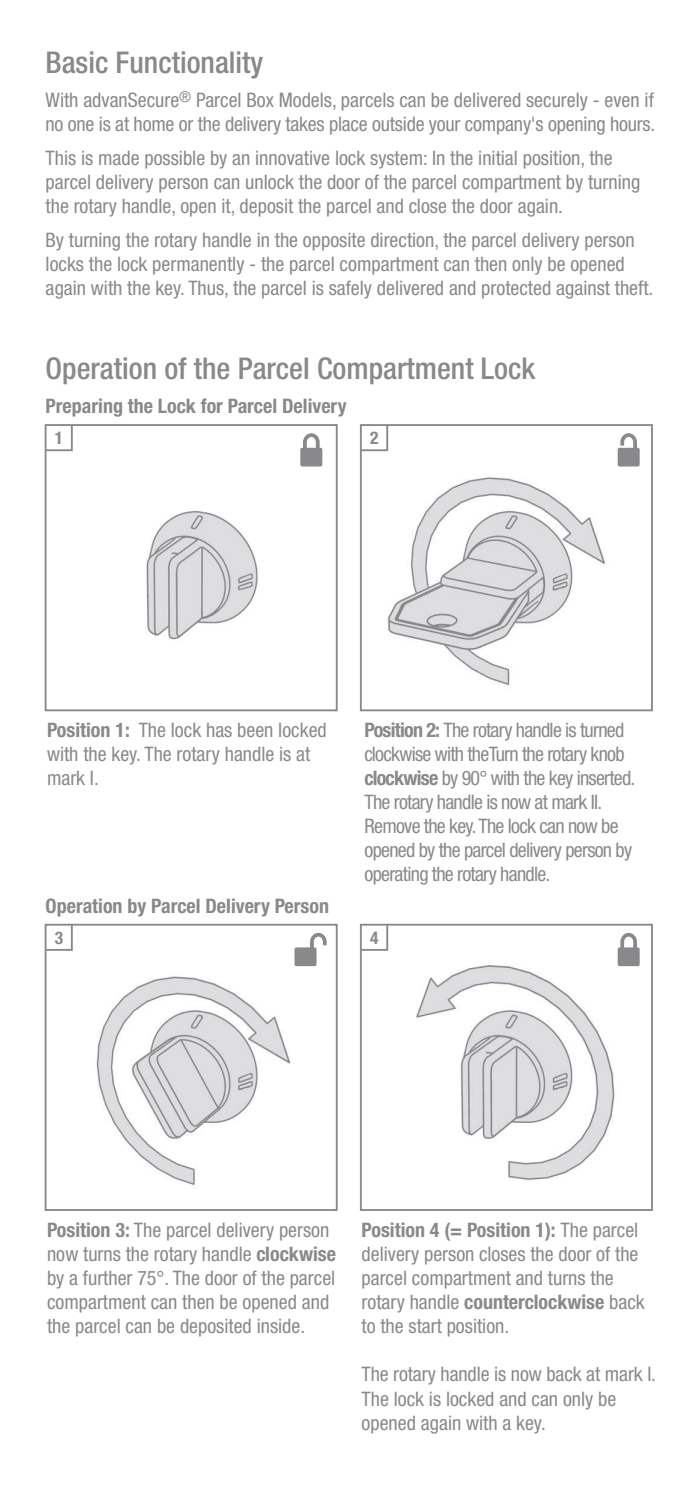
<style>
.page{position:relative;width:695px;height:1489px;background:#fff}
.page>*{position:absolute;margin:0;border:0;box-sizing:border-box;transform-origin:0 0}
.t1{font:500 condensed 30px "Helvetica Neue";color:#89898c}
.t2{font:condensed 20px/24px "Helvetica Neue";color:#89898c}
.t3{font:condensed 20px/24px "Helvetica Neue";letter-spacing:-.035em;color:#89898c}
.t4{font:700 condensed 20px "Helvetica Neue";color:#89898c}
.t5{font:700 condensed 17.5px "Helvetica Neue";color:#89898c}
.s1{font-weight:700}
</style>
<div class="page">
<img style="left:146px;top:439px;width:177px;height:201px">
<img style="left:387px;top:447px;width:253px;height:239px">
<div style="left:45px;top:424px;width:292px;height:287px;border:2px solid #89898c"></div>
<div style="left:360px;top:424px;width:292px;height:287px;border:2px solid #89898c"></div>
<svg style="left:44px;top:424px;width:30px;height:28px"></svg>
<svg style="left:359px;top:424px;width:30px;height:28px"></svg>
<div style="left:617px;top:448px;width:22px;height:18px;background:#89898c;border-radius:2px"></div>
<svg style="left:620px;top:433px;width:17px;height:15px"></svg>
<div style="left:300px;top:448px;width:22px;height:18px;background:#89898c;border-radius:2px"></div>
<svg style="left:303px;top:433px;width:16px;height:15px"></svg>
<img style="left:96px;top:939px;width:231px;height:247px">
<img style="left:416px;top:947px;width:224px;height:234px">
<div style="left:45px;top:923px;width:292px;height:287px;border:2px solid #89898c"></div>
<div style="left:360px;top:923px;width:292px;height:287px;border:2px solid #89898c"></div>
<svg style="left:44px;top:923px;width:30px;height:28px"></svg>
<svg style="left:359px;top:923px;width:30px;height:28px"></svg>
<div style="left:617px;top:947px;width:22px;height:19px;background:#89898c;border-radius:2px"></div>
<svg style="left:620px;top:932px;width:17px;height:16px"></svg>
<div style="left:294px;top:947px;width:22px;height:19px;background:#89898c;border-radius:2px"></div>
<svg style="left:310px;top:932px;width:16px;height:20px"></svg>
<h1 class="t1" style="left:46px;top:44px;width:219px">Basic Functionality</h1>
<p class="t2" style="left:46px;top:87px;width:611px">With advanSecure<sup>®</sup> Parcel Box Models, parcels can be delivered securely - even if no one is at home or the delivery takes place outside your company's opening hours.</p>
<p class="t2" style="left:46px;top:145px;width:596px">This is made possible by an innovative lock system: In the initial position, the parcel delivery person can unlock the door of the parcel compartment by turning the rotary handle, open it, deposit the parcel and close the door again.</p>
<p class="t2" style="left:46px;top:227px;width:609px">By turning the rotary handle in the opposite direction, the parcel delivery person locks the lock permanently - the parcel compartment can then only be opened again with the key. Thus, the parcel is safely delivered and protected against theft.</p>
<h1 class="t1" style="left:46px;top:350px;width:491px">Operation of the Parcel Compartment Lock</h1>
<p class="t4" style="left:46px;top:393px;width:302px">Preparing the Lock for Parcel Delivery</p>
<p class="t5" style="left:55px;top:427px;width:10px">1</p>
<p class="t5" style="left:370px;top:427px;width:10px">2</p>
<p class="t2" style="left:47px;top:718px;width:281px"><span class="s1">Position 1:</span> The lock has been locked with the key. The rotary handle is at mark I.</p>
<p class="t4" style="left:46px;top:893px;width:285px">Operation by Parcel Delivery Person</p>
<p class="t3" style="left:364px;top:718px;width:272px"><span class="s1">Position 2:</span> The rotary handle is turned clockwise with theTurn the rotary knob <span class="s1">clockwise</span> by 90° with the key inserted.<br>The rotary handle is now at mark II.<br>Remove the key. The lock can now be opened by the parcel delivery person by operating the rotary handle.</p>
<p class="t5" style="left:55px;top:926px;width:10px">3</p>
<p class="t5" style="left:370px;top:926px;width:10px">4</p>
<p class="t2" style="left:47px;top:1218px;width:290px"><span class="s1">Position 3:</span> The parcel delivery person now turns the rotary handle <span class="s1">clockwise </span>by a further 75°. The door of the parcel compartment can then be opened and the parcel can be deposited inside.</p>
<p class="t2" style="left:361px;top:1218px;width:285px"><span class="s1">Position 4 (= Position 1):</span> The parcel delivery person closes the door of the parcel compartment and turns the rotary handle <span class="s1">counterclockwise</span> back to the start position.</p>
<p class="t2" style="left:361px;top:1362px;width:296px">The rotary handle is now back at mark I.<br>The lock is locked and can only be opened again with a key.</p>
</div>
